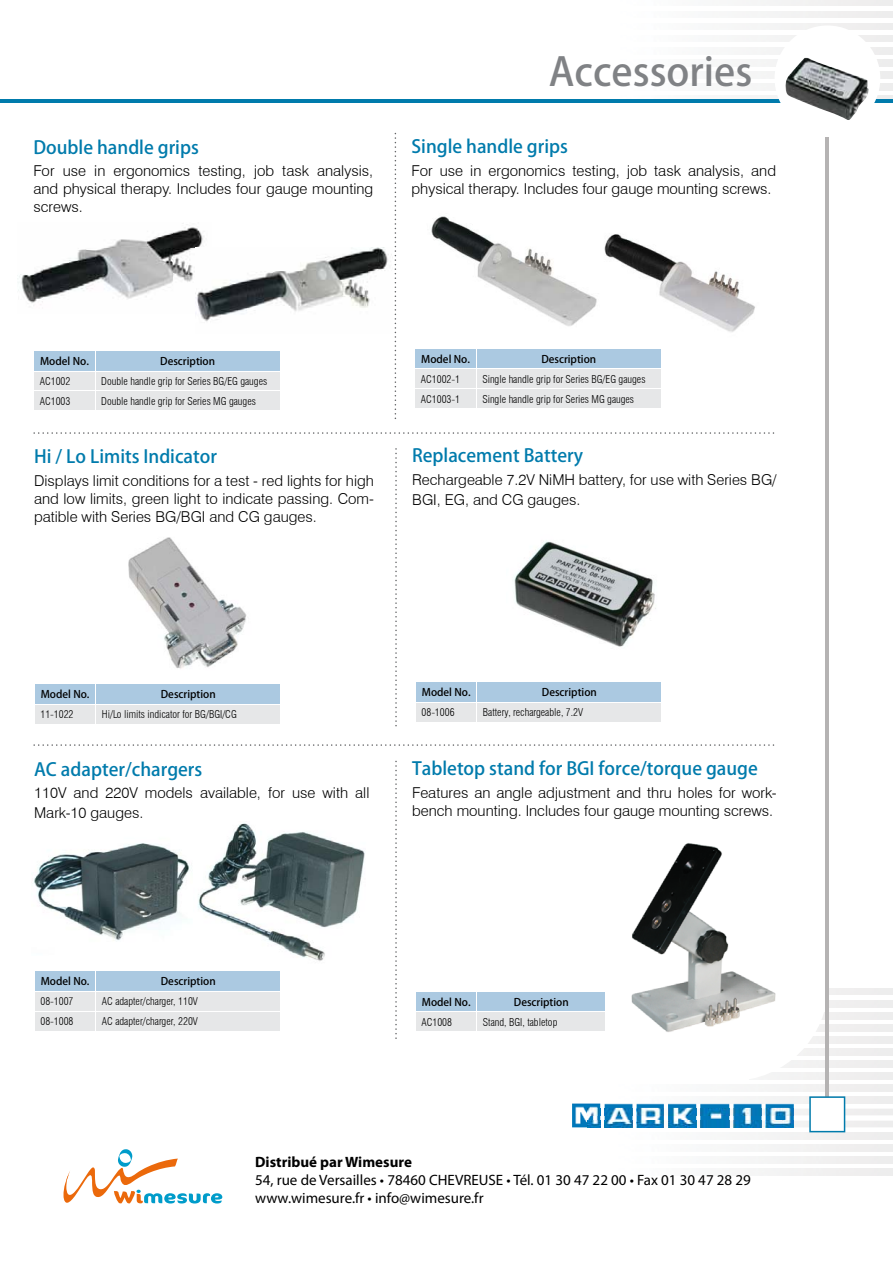
<style>
.page{position:relative;width:893px;height:1263px;background:#fff}
.page>*{position:absolute;margin:0;border:0;box-sizing:border-box;transform-origin:0 0}
.t1{font:39px "Koz Go Pro Medium 90 msp RKSJ H";color:#808285}
.t2{font:18px "Koz Go Std Medium 90 msp RKSJ H";color:#007bac}
.t3{font:300 15px/18px "Swiss 721 BT";color:#000}
.t4{font:15px/18px "Myriad Pro";color:#000}
.t5{font:700 15px "Myriad Pro";color:#000}
.t6{font:300 condensed 10.5px "Swiss 721 BT";color:#000}
.t7{font:10.5px "Koz Go Std Medium 90 msp RKSJ H";color:#000}
</style>
<div class="page">
<img style="left:758px;top:1096px;width:135px;height:7px">
<img style="left:758px;top:1084px;width:135px;height:7px">
<img style="left:759px;top:1072px;width:134px;height:7px">
<img style="left:783px;top:1060px;width:110px;height:7px">
<img style="left:798px;top:1048px;width:95px;height:7px">
<img style="left:809px;top:1036px;width:84px;height:7px">
<img style="left:817px;top:1024px;width:76px;height:7px">
<img style="left:822px;top:1012px;width:71px;height:7px">
<img style="left:600px;top:1120px;width:293px;height:7px">
<img style="left:600px;top:1108px;width:293px;height:7px">
<img style="left:589px;top:95px;width:304px;height:5px">
<img style="left:766px;top:1103px;width:28px;height:24px">
<img style="left:766px;top:1108px;width:28px;height:7px">
<img style="left:733px;top:1103px;width:28px;height:24px">
<img style="left:733px;top:1108px;width:28px;height:7px">
<img style="left:668px;top:1103px;width:28px;height:24px">
<img style="left:668px;top:1108px;width:28px;height:7px">
<img style="left:605px;top:1103px;width:27px;height:24px">
<img style="left:605px;top:1108px;width:27px;height:7px">
<img style="left:700px;top:1103px;width:29px;height:24px">
<img style="left:700px;top:1108px;width:29px;height:7px">
<img style="left:637px;top:1103px;width:27px;height:24px">
<img style="left:637px;top:1108px;width:27px;height:7px">
<img style="left:572px;top:1103px;width:28px;height:24px">
<svg style="left:588px;top:1108px;width:12px;height:19px"></svg>
<hr style="left:0;top:100px;width:893px;height:3px;background:#007bac">
<div style="left:774px;top:25px;width:106px;height:106px;background:#fff;border-radius:50%"></div>
<div style="left:635px;top:887px;width:193px;height:194px;background:#fff;border-radius:50%"></div>
<hr style="left:826px;top:137px;width:3px;height:960px;background:#b5b3b3">
<svg style="left:809px;top:1096px;width:36px;height:36px"></svg>
<img style="left:631px;top:843px;width:145px;height:189px">
<svg style="left:33px;top:432px;width:741px;height:2px"></svg>
<svg style="left:33px;top:744px;width:741px;height:2px"></svg>
<svg style="left:34px;top:351px;width:246px;height:59px;background:#d2dde6"></svg>
<svg style="left:395px;top:133px;width:1px;height:286px"></svg>
<svg style="left:415px;top:349px;width:246px;height:59px;background:#d3dee6"></svg>
<svg style="left:35px;top:684px;width:245px;height:40px;background:#c9d8e5"></svg>
<svg style="left:395px;top:448px;width:2px;height:278px"></svg>
<svg style="left:416px;top:682px;width:245px;height:40px;background:#c9d8e5"></svg>
<svg style="left:35px;top:971px;width:245px;height:60px;background:#d3dde6"></svg>
<svg style="left:395px;top:761px;width:2px;height:278px"></svg>
<svg style="left:416px;top:992px;width:189px;height:39px;background:#cad9e5"></svg>
<img style="left:18px;top:227px;width:186px;height:78px">
<img style="left:431px;top:216px;width:166px;height:110px">
<img style="left:196px;top:247px;width:196px;height:75px">
<img style="left:604px;top:234px;width:151px;height:98px">
<img style="left:514px;top:541px;width:142px;height:106px">
<img style="left:128px;top:537px;width:119px;height:132px">
<img style="left:34px;top:843px;width:156px;height:97px">
<img style="left:198px;top:823px;width:167px;height:138px">
<img style="left:785px;top:58px;width:84px;height:62px">
<div style="left:815px;top:1101px;width:24px;height:28px;background:#fff"></div>
<svg style="left:64px;top:1149px;width:158px;height:54px"></svg>
<p class="t2" style="left:33px;top:136px;width:167px">Double handle grips</p>
<p class="t3" style="left:33px;top:162px;width:341px;text-align:justify">For use in ergonomics testing, job task analysis, and physical therapy. Includes four gauge mounting screws.</p>
<h1 class="t1" style="left:549px;top:47px;width:205px">Accessories</h1>
<p class="t2" style="left:411px;top:135px;width:158px">Single handle grips</p>
<p class="t3" style="left:411px;top:161px;width:366px">For use in ergonomics testing, job task analysis, and physical therapy. Includes four gauge mounting screws.</p>
<p class="t7" style="left:40px;top:354px;width:50px">Model No.</p>
<p class="t7" style="left:160px;top:354px;width:56px">Description</p>
<p class="t6" style="left:40px;top:375px;width:32px">AC1002</p>
<p class="t6" style="left:101px;top:375px;width:167px">Double handle grip for Series BG/EG gauges</p>
<p class="t6" style="left:40px;top:395px;width:32px">AC1003</p>
<p class="t6" style="left:101px;top:395px;width:156px">Double handle grip for Series MG gauges</p>
<p class="t2" style="left:34px;top:445px;width:185px">Hi / Lo Limits Indicator</p>
<p class="t3" style="left:34px;top:471px;width:341px;text-align:justify">Displays limit conditions for a test - red lights for high and low limits, green light to indicate passing. Com&shy;patible with Series BG/BGI and CG gauges.</p>
<p class="t7" style="left:421px;top:352px;width:50px">Model No.</p>
<p class="t7" style="left:541px;top:352px;width:56px">Description</p>
<p class="t6" style="left:421px;top:373px;width:41px">AC1002-1</p>
<p class="t6" style="left:482px;top:373px;width:165px">Single handle grip for Series BG/EG gauges</p>
<p class="t6" style="left:421px;top:393px;width:41px">AC1003-1</p>
<p class="t6" style="left:482px;top:393px;width:153px">Single handle grip for Series MG gauges</p>
<p class="t2" style="left:412px;top:444px;width:173px">Replacement Battery</p>
<p class="t3" style="left:412px;top:470px;width:366px;line-height:19.8px">Rechargeable 7.2V NiMH battery, for use with Series BG/<br>BGI, EG, and CG gauges.</p>
<p class="t7" style="left:41px;top:688px;width:50px">Model No.</p>
<p class="t7" style="left:161px;top:688px;width:56px">Description</p>
<p class="t6" style="left:40px;top:708px;width:35px">11-1022</p>
<p class="t6" style="left:102px;top:708px;width:136px">Hi/Lo limits indicator for BG/BGI/CG</p>
<p class="t2" style="left:34px;top:758px;width:170px">AC adapter/chargers</p>
<p class="t3" style="left:34px;top:783px;width:337px;line-height:19.8px">110V and 220V models available, for use with all<br>Mark-10 gauges.</p>
<p class="t7" style="left:422px;top:686px;width:50px">Model No.</p>
<p class="t7" style="left:542px;top:686px;width:56px">Description</p>
<p class="t6" style="left:421px;top:706px;width:35px">08-1006</p>
<p class="t6" style="left:483px;top:706px;width:102px">Battery, rechargeable, 7.2V</p>
<p class="t2" style="left:412px;top:757px;width:347px">Tabletop stand for BGI force/torque gauge</p>
<p class="t3" style="left:412px;top:783px;width:366px">Features an angle adjustment and thru holes for work&shy;bench mounting. Includes four gauge mounting screws.</p>
<p class="t7" style="left:41px;top:975px;width:50px">Model No.</p>
<p class="t7" style="left:161px;top:975px;width:56px">Description</p>
<p class="t6" style="left:40px;top:995px;width:35px">08-1007</p>
<p class="t6" style="left:102px;top:995px;width:98px">AC adapter/charger, 110V</p>
<p class="t6" style="left:40px;top:1015px;width:35px">08-1008</p>
<p class="t6" style="left:102px;top:1015px;width:98px">AC adapter/charger, 220V</p>
<p class="t7" style="left:422px;top:995px;width:50px">Model No.</p>
<p class="t7" style="left:514px;top:995px;width:56px">Description</p>
<p class="t6" style="left:421px;top:1016px;width:32px">AC1008</p>
<p class="t6" style="left:483px;top:1016px;width:76px">Stand, BGI, tabletop</p>
<p class="t5" style="left:255px;top:1152px;width:158px">Distribué par Wimesure</p>
<p class="t4" style="left:255px;top:1171px;width:497px">54, rue de Versailles • 78460 CHEVREUSE • Tél. 01 30 47 22 00 • Fax 01 30 47 28 29 www.wimesure.fr • info@wimesure.fr</p>
</div>
